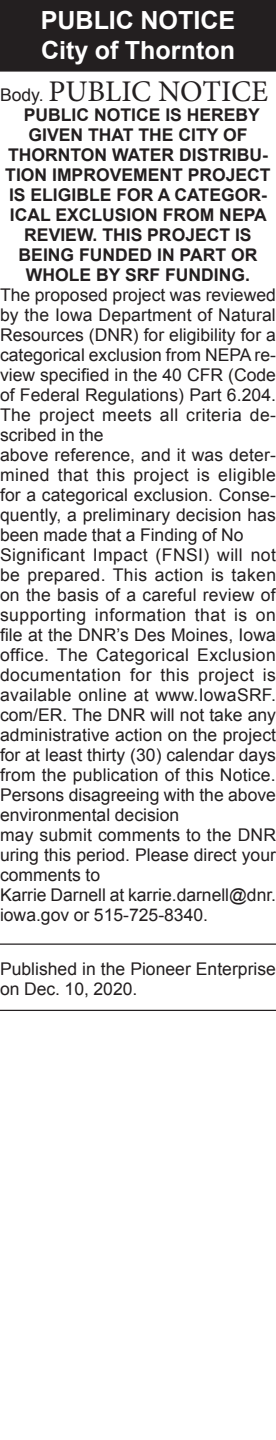
<style>
.page{position:relative;width:276px;height:1440px;background:#fff}
.page>*{position:absolute;margin:0;border:0;box-sizing:border-box;transform-origin:0 0}
.t1{font:30px "Minion Pro";color:#231f20}
.Reversed_Heading_Tit{font:700 25px "Arial";color:#fff}
.Reversed_Heading_All{font:700 25px "Arial";color:#fff}
._1_Column_Arial{font:17.5px/20px "Arial";color:#231f20;text-align:justify}
._2nd_Heading{font:700 17.5px/20px "Arial";color:#231f20;text-align:center}
.s1{font-family:"Arial";font-size:17.5px}
</style>
<div class="page">
<hr style="left:0;top:944px;width:275px;height:1px;background:#231f20">
<hr style="left:0;top:1010px;width:275px;height:1px;background:#231f20">
<div style="left:0;top:0;width:275px;height:42px;background:#231f20"></div>
<div style="left:0;top:29px;width:275px;height:43px;background:#231f20"></div>
<p class="Reversed_Heading_All" style="left:41px;top:3px;width:195px">PUBLIC NOTICE</p>
<p class="Reversed_Heading_Tit" style="left:41px;top:33px;width:195px">City of Thornton</p>
<p class="t1" style="left:0;top:71px;width:269px"><span class="s1">Body.</span> PUBLIC NOTICE</p>
<p class="_2nd_Heading" style="left:5px;top:105px;width:266px">PUBLIC NOTICE IS HEREBY<br>GIVEN THAT THE CITY OF<br>THORNTON WATER DISTRIBU-<br>TION IMPROVEMENT PROJECT<br>IS ELIGIBLE FOR A CATEGOR-<br>ICAL EXCLUSION FROM NEPA<br>REVIEW. THIS PROJECT IS<br>BEING FUNDED IN PART OR<br>WHOLE BY SRF FUNDING.</p>
<p class="_1_Column_Arial" style="left:0;top:285px;width:277px">The proposed project was reviewed by the Iowa Department of Natural Resources (DNR) for eligibility for a categorical exclusion from NEPA re&shy;view specified in the 40 CFR (Code of Federal Regulations) Part 6.204.<br>The project meets all criteria de&shy;scribed in the</p>
<p class="_1_Column_Arial" style="left:0;top:445px;width:277px">above reference, and it was deter&shy;mined that this project is eligible for a categorical exclusion. Conse&shy;quently, a preliminary decision has been made that a Finding of No</p>
<p class="_1_Column_Arial" style="left:0;top:545px;width:277px">Significant Impact (FNSI) will not be prepared. This action is taken on the basis of a careful review of supporting information that is on file at the DNR’s Des Moines, Iowa office. The Categorical Exclusion documentation for this project is available online at www.IowaSRF. com/ER. The DNR will not take any administrative action on the project for at least thirty (30) calendar days from the publication of this Notice.<br>Persons disagreeing with the above environmental decision</p>
<p class="_1_Column_Arial" style="left:0;top:825px;width:277px">may submit comments to the DNR uring this period. Please direct your comments to</p>
<p class="_1_Column_Arial" style="left:0;top:885px;width:277px">Karrie Darnell at karrie.darnell@dnr. iowa.gov or 515-725-8340.</p>
<p class="_1_Column_Arial" style="left:0;top:959px;width:276px">Published in the Pioneer Enterprise on Dec. 10, 2020.</p>
</div>
